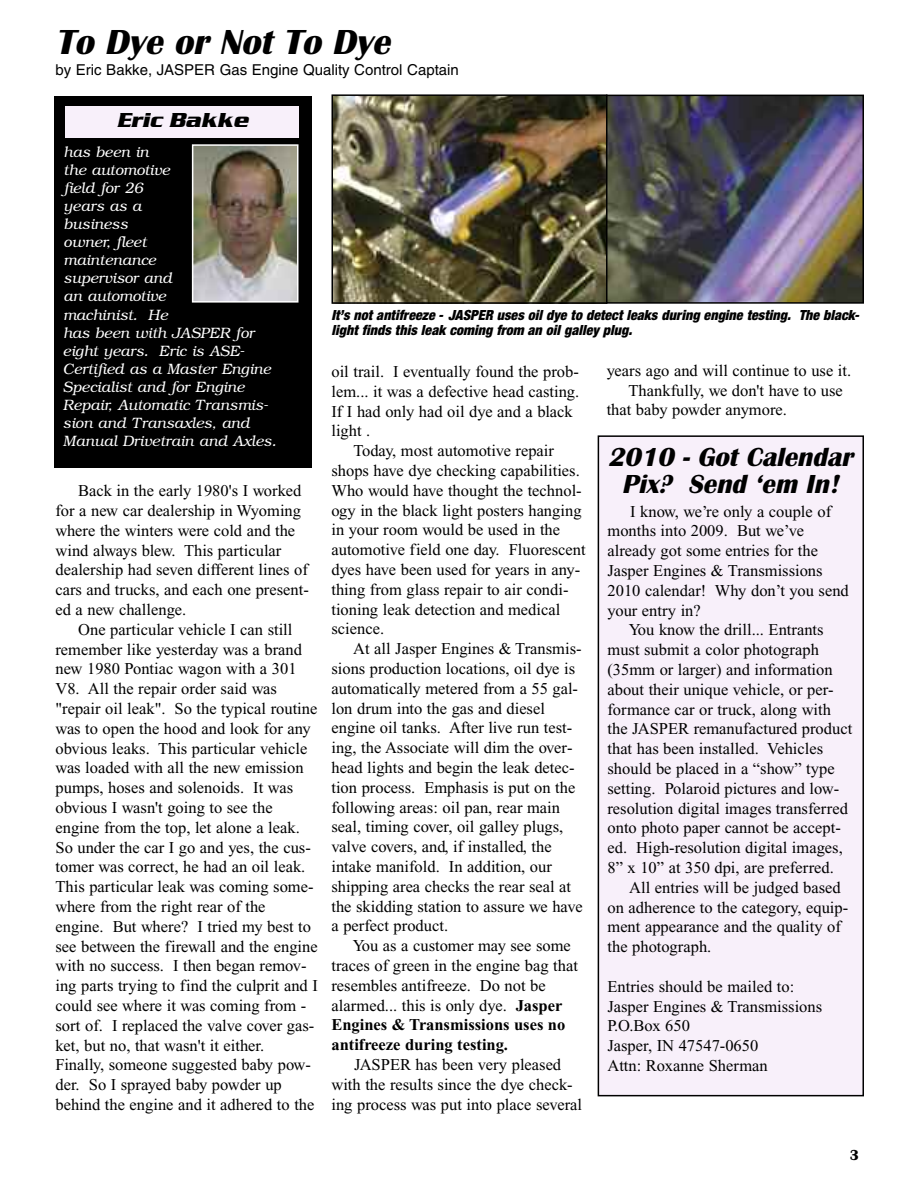
<style>
.page{position:relative;width:918px;height:1188px;background:#fff}
.page>*{position:absolute;margin:0;border:0;box-sizing:border-box;transform-origin:0 0}
.t1{font:italic 36px "Britannic Bold DTC";color:#000}
.t2{font:italic 27px/27px "Britannic Bold DTC";color:#000;text-align:center}
.t3{font:italic 21px "Serpentine Bold DTC";color:#000}
.t4{font:16.5px/19.8px "Times New Roman";color:#000}
.t5{font:700 16.5px "Times New Roman";color:#000}
.t6{font:italic 300 15px/18px "Bookman";color:#fff}
.t7{font:15px/15px "Sans Black Condensed Oblique DTC";color:#000}
.t8{font:15px "Helvetica";color:#000}
.t9{font:15px "Britannic Bold DTC";color:#000}
.s1{font-weight:700}
</style>
<div class="page">
<img style="left:335px;top:97px;width:270px;height:204px">
<div style="left:332px;top:94px;width:276px;height:210px;border:2px solid #000"></div>
<img style="left:609px;top:98px;width:252px;height:203px">
<div style="left:606px;top:95px;width:258px;height:209px;border:2px solid #000"></div>
<div style="left:54px;top:96px;width:258px;height:371px;background:#000"></div>
<div style="left:65px;top:106px;width:234px;height:32px;background:#f8f0fa"></div>
<img style="left:195px;top:147px;width:100px;height:153px">
<div style="left:192px;top:144px;width:106px;height:159px;border:2px solid #fff"></div>
<div style="left:598px;top:436px;width:265px;height:660px;background:#f8f0fa"></div>
<div style="left:598px;top:435px;width:266px;height:661px;border:2px solid #000"></div>
<h1 class="t1" style="left:56px;top:21px;width:341px">To Dye or Not To Dye</h1>
<p class="t8" style="left:56px;top:64px;width:405px">by Eric Bakke, JASPER Gas Engine Quality Control Captain</p>
<p class="t3" style="left:116px;top:108px;width:136px">Eric Bakke</p>
<p class="t6" style="left:64px;top:142px;width:110px">has been in the automotive field for 26 years as a business owner, fleet maintenance supervisor and an automotive</p>
<p class="t6" style="left:63px;top:305px;width:215px">machinist. He<br>has been with JASPER for eight years. Eric is ASE-<br>Certified as a Master Engine<br>Specialist and for Engine<br>Repair, Automatic Transmis&shy;sion and Transaxles, and<br>Manual Drivetrain and Axles.</p>
<p class="t4" style="left:55px;top:482px;width:255px;text-indent:23px">Back in the early 1980's I worked for a new car dealership in Wyoming where the winters were cold and the wind always blew. This particular dealership had seven different lines of cars and trucks, and each one present&shy;ed a new challenge.</p>
<p class="t4" style="left:55px;top:621px;width:264px;text-indent:23px">One particular vehicle I can still remember like yesterday was a brand new 1980 Pontiac wagon with a 301<br>V8. All the repair order said was "repair oil leak". So the typical routine was to open the hood and look for any obvious leaks. This particular vehicle was loaded with all the new emission pumps, hoses and solenoids. It was obvious I wasn't going to see the engine from the top, let alone a leak.<br>So under the car I go and yes, the cus&shy;tomer was correct, he had an oil leak.<br>This particular leak was coming some&shy;where from the right rear of the<br>engine. But where? I tried my best to see between the firewall and the engine with no success. I then began remov&shy;ing parts trying to find the culprit and I could see where it was coming from - sort of. I replaced the valve cover gas&shy;ket, but no, that wasn't it either.<br>Finally, someone suggested baby pow&shy;der. So I sprayed baby powder up behind the engine and it adhered to the</p>
<p class="t7" style="left:332px;top:307px;width:530px">It’s not antifreeze - JASPER uses oil dye to detect leaks during engine testing. The black&shy;light finds this leak coming from an oil galley plug.</p>
<p class="t4" style="left:331px;top:363px;width:249px">oil trail. I eventually found the prob-</p>
<p class="t4" style="left:331px;top:383px;width:249px">lem... it was a defective head casting.</p>
<p class="t4" style="left:331px;top:403px;width:243px">If I had only had oil dye and a black</p>
<p class="t4" style="left:331px;top:423px;width:40px">light .</p>
<p class="t4" style="left:353px;top:442px;width:202px">Today, most automotive repair</p>
<p class="t4" style="left:331px;top:462px;width:250px">shops have dye checking capabilities.</p>
<p class="t4" style="left:331px;top:482px;width:252px">Who would have thought the technol-</p>
<p class="t4" style="left:331px;top:502px;width:252px">ogy in the black light posters hanging</p>
<p class="t4" style="left:331px;top:522px;width:230px">in your room would be used in the</p>
<p class="t4" style="left:331px;top:541px;width:256px">automotive field one day. Fluorescent</p>
<p class="t4" style="left:331px;top:561px;width:250px">dyes have been used for years in any-</p>
<p class="t4" style="left:331px;top:581px;width:239px">thing from glass repair to air condi-</p>
<p class="t4" style="left:331px;top:601px;width:230px">tioning leak detection and medical</p>
<p class="t4" style="left:331px;top:621px;width:54px">science.</p>
<p class="t4" style="left:353px;top:640px;width:230px">At all Jasper Engines &amp; Transmis-</p>
<p class="t4" style="left:331px;top:660px;width:245px">sions production locations, oil dye is</p>
<p class="t4" style="left:331px;top:680px;width:248px">automatically metered from a 55 gal-</p>
<p class="t4" style="left:331px;top:700px;width:215px">lon drum into the gas and diesel</p>
<p class="t4" style="left:331px;top:720px;width:242px">engine oil tanks. After live run test-</p>
<p class="t4" style="left:331px;top:739px;width:243px">ing, the Associate will dim the over-</p>
<p class="t4" style="left:331px;top:759px;width:245px">head lights and begin the leak detec-</p>
<p class="t4" style="left:331px;top:779px;width:245px">tion process. Emphasis is put on the</p>
<p class="t4" style="left:331px;top:799px;width:230px">following areas: oil pan, rear main</p>
<p class="t4" style="left:331px;top:819px;width:233px">seal, timing cover, oil galley plugs,</p>
<p class="t4" style="left:331px;top:838px;width:222px">valve covers, and, if installed, the</p>
<p class="t4" style="left:331px;top:858px;width:222px">intake manifold. In addition, our</p>
<p class="t4" style="left:331px;top:878px;width:241px">shipping area checks the rear seal at</p>
<p class="t4" style="left:331px;top:898px;width:253px">the skidding station to assure we have</p>
<p class="t4" style="left:331px;top:918px;width:118px">a perfect product.</p>
<p class="t4" style="left:353px;top:937px;width:220px">You as a customer may see some</p>
<p class="t4" style="left:331px;top:957px;width:248px">traces of green in the engine bag that</p>
<p class="t4" style="left:331px;top:977px;width:216px">resembles antifreeze. Do not be</p>
<p class="t4" style="left:331px;top:997px;width:232px">alarmed... this is only dye. <span class="s1">Jasper</span></p>
<p class="t5" style="left:331px;top:1020px;width:235px">Engines &amp; Transmissions uses no</p>
<p class="t5" style="left:331px;top:1039px;width:178px">antifreeze during testing.</p>
<p class="t4" style="left:331px;top:1056px;width:252px;text-align:center">JASPER has been very pleased<br>with the results since the dye check&shy;ing process was put into place several</p>
<p class="t4" style="left:607px;top:362px;width:246px">years ago and will continue to use it.</p>
<p class="t4" style="left:629px;top:382px;width:216px">Thankfully, we don't have to use</p>
<p class="t4" style="left:607px;top:402px;width:182px">that baby powder anymore.</p>
<h2 class="t2" style="left:608px;top:443px;width:250px">2010 - Got Calendar<br>Pix? Send ‘em In!</h2>
<p class="t4" style="left:630px;top:503px;width:202px">I know, we’re only a couple of</p>
<p class="t4" style="left:608px;top:522px;width:198px">months into 2009. But we’ve</p>
<p class="t4" style="left:608px;top:542px;width:212px">already got some entries for the</p>
<p class="t4" style="left:608px;top:562px;width:217px">Jasper Engines &amp; Transmissions</p>
<p class="t4" style="left:608px;top:582px;width:243px">2010 calendar! Why don’t you send</p>
<p class="t4" style="left:608px;top:602px;width:95px">your entry in?</p>
<p class="t4" style="left:629px;top:621px;width:196px">You know the drill... Entrants</p>
<p class="t4" style="left:608px;top:641px;width:213px">must submit a color photograph</p>
<p class="t4" style="left:608px;top:661px;width:227px">(35mm or larger) and information</p>
<p class="t4" style="left:608px;top:681px;width:228px">about their unique vehicle, or per-</p>
<p class="t4" style="left:608px;top:701px;width:225px">formance car or truck, along with</p>
<p class="t4" style="left:608px;top:720px;width:246px">the JASPER remanufactured product</p>
<p class="t4" style="left:608px;top:740px;width:217px">that has been installed. Vehicles</p>
<p class="t4" style="left:608px;top:760px;width:229px">should be placed in a “show” type</p>
<p class="t4" style="left:608px;top:780px;width:233px">setting. Polaroid pictures and low-</p>
<p class="t4" style="left:608px;top:800px;width:242px">resolution digital images transferred</p>
<p class="t4" style="left:608px;top:819px;width:235px">onto photo paper cannot be accept-</p>
<p class="t4" style="left:607px;top:839px;width:237px">ed. High-resolution digital images,</p>
<p class="t4" style="left:608px;top:859px;width:228px">8” x 10” at 350 dpi, are preferred.</p>
<p class="t4" style="left:629px;top:879px;width:213px">All entries will be judged based</p>
<p class="t4" style="left:608px;top:899px;width:242px">on adherence to the category, equip-</p>
<p class="t4" style="left:608px;top:918px;width:235px">ment appearance and the quality of</p>
<p class="t4" style="left:608px;top:938px;width:105px">the photograph.</p>
<p class="t4" style="left:608px;top:978px;width:216px">Entries should be mailed to:<br>Jasper Engines &amp; Transmissions<br>P.O.Box 650<br>Jasper, IN 47547-0650<br>Attn: Roxanne Sherman</p>
<p class="t9" style="left:850px;top:1146px;width:11px">3</p>
</div>
